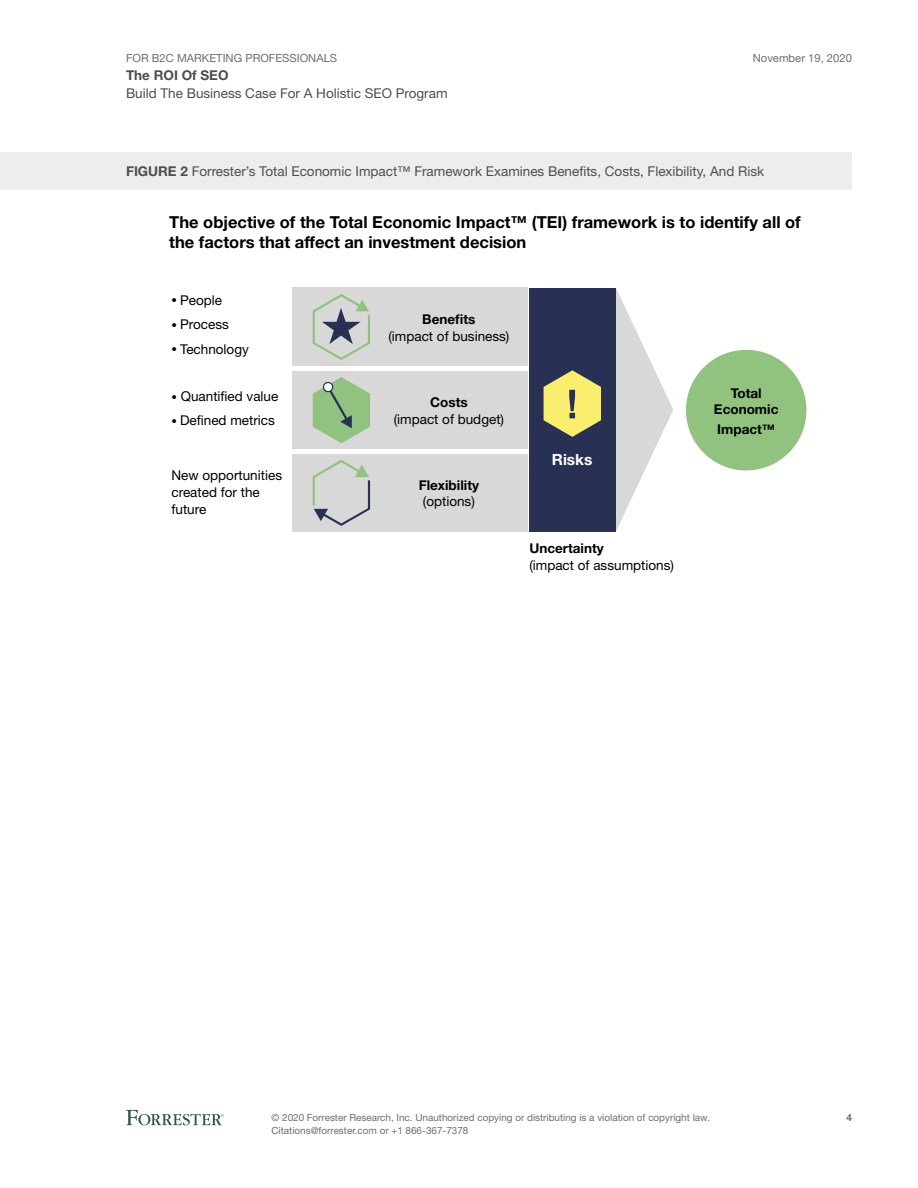
<style>
.page{position:relative;width:918px;height:1188px;background:#fff}
.page>*{position:absolute;margin:0;border:0;box-sizing:border-box;transform-origin:0 0}
.t1{font:700 16.5px/19.8px "Helvetica Neue LT Std";color:#000100}
.t2{font:700 15.45px "Helvetica Neue LT Std";color:#fff}
.t3{font:13.5px/16.5px "Helvetica Neue LT Std";color:#000100}
.t4{font:13.5px "Helvetica Neue LT Std";color:#4e4e50}
.t5{font:700 13.5px/16.5px "Helvetica Neue LT Std";color:#000100;text-align:center}
.t6{font:700 13.5px "Helvetica Neue LT Std";color:#4e4e50}
.t7{font:11.25px "Helvetica Neue LT Std";color:#6d6e70}
.t8{font:9.9px/12.8px "Helvetica Neue LT Std";color:#6d6e70}
.t9{font:700 9.9px "Helvetica Neue LT Std";color:#6d6e70}
.s1{font-weight:700}
.s2{font-size:10.95px}
.s3{font-size:13.2px}
</style>
<div class="page">
<svg style="left:126px;top:1110px;width:98px;height:15px"></svg>
<div style="left:0;top:152px;width:852px;height:38px;background:#ecedee"></div>
<div style="left:686px;top:350px;width:120px;height:120px;background:#91c27f;border-radius:50%"></div>
<div style="left:293px;top:288px;width:235px;height:78px;background:#d8d8d8"></div>
<svg style="left:313px;top:294px;width:57px;height:66px"></svg>
<div style="left:293px;top:371px;width:235px;height:78px;background:#d8d8d8"></div>
<svg style="left:313px;top:377px;width:57px;height:66px"></svg>
<div style="left:293px;top:454px;width:235px;height:77px;background:#d8d8d8"></div>
<svg style="left:313px;top:460px;width:57px;height:66px"></svg>
<div style="left:529px;top:288px;width:87px;height:244px;background:#283154"></div>
<svg style="left:544px;top:370px;width:57px;height:67px"></svg>
<svg style="left:616px;top:288px;width:57px;height:243px"></svg>
<p class="t7" style="left:126px;top:51px;width:213px">For B2C Marketing Professionals</p>
<p class="t6" style="left:126px;top:67px;width:104px">The ROI Of SEO</p>
<p class="t4" style="left:126px;top:85px;width:323px">Build The Business Case For A Holistic SEO Program</p>
<p class="t7" style="left:753px;top:51px;width:101px">November 19, 2020</p>
<p class="t4" style="left:126px;top:163px;width:640px"><span class="s1">FIGURE 2</span> Forrester’s Total Economic Impact™ Framework Examines Benefits, Costs, Flexibility, And Risk</p>
<p class="t1" style="left:169px;top:212px;width:633px">The objective of the Total Economic Impact™ (TEI) framework is to identify all of the factors that affect an investment decision</p>
<p class="t3" style="left:172px;top:292px;width:52px"><span class="s2">•</span> People</p>
<p class="t3" style="left:172px;top:316px;width:59px"><span class="s2">•</span> Process</p>
<p class="t3" style="left:172px;top:340px;width:79px"><span class="s2">•</span> Technology</p>
<p class="t3" style="left:172px;top:388px;width:108px"><span class="s2">•</span> Quantified value</p>
<p class="t3" style="left:172px;top:412px;width:105px"><span class="s2">•</span> Defined metrics</p>
<p class="t3" style="left:172px;top:467px;width:112px">New opportunities created for the future</p>
<p class="t5" style="left:422px;top:311px;width:55px">Benefits</p>
<p class="t3" style="left:388px;top:328px;width:123px">(impact of business)</p>
<p class="t5" style="left:430px;top:394px;width:39px">Costs</p>
<p class="t3" style="left:394px;top:410px;width:112px">(impact of budget)</p>
<p class="t5" style="left:419px;top:477px;width:62px">Flexibility</p>
<p class="t3" style="left:423px;top:493px;width:54px">(options)</p>
<p class="t2" style="left:552px;top:450px;width:42px">Risks</p>
<p class="t5" style="left:529px;top:540px;width:76px">Uncertainty</p>
<p class="t3" style="left:529px;top:557px;width:146px">(impact of assumptions)</p>
<p class="t5" style="left:714px;top:384px;width:66px">Total<br>Economic</p>
<p class="t5" style="left:717px;top:421px;width:59px">Impact<span class="s3">™</span></p>
<p class="t8" style="left:272px;top:1111px;width:440px">© 2020 Forrester Research, I nc. Unauthorized copying or distributing is a violation of copyright law.<br>Citations@forrester.com or +1 866-367-7378</p>
<p class="t9" style="left:846px;top:1112px;width:7px">4</p>
</div>
